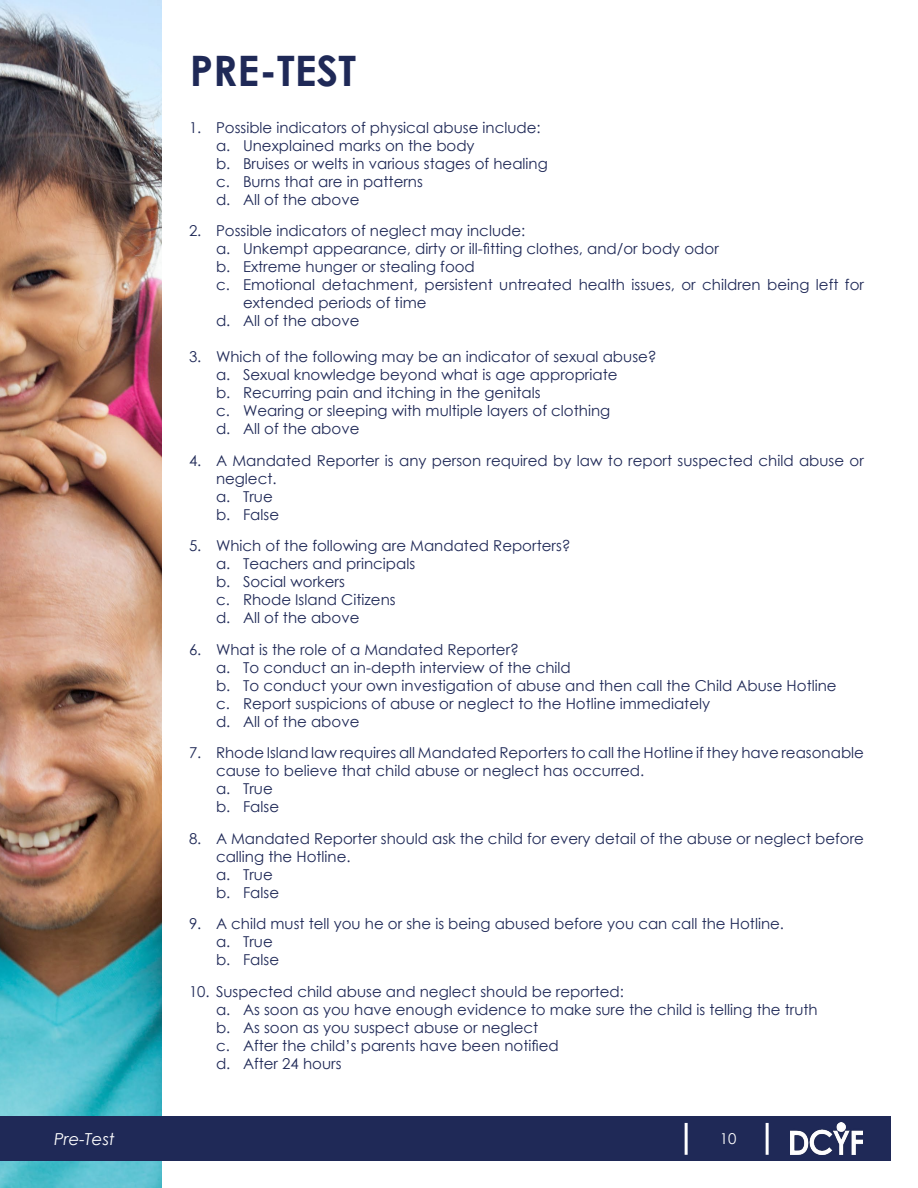
<style>
.page{position:relative;width:918px;height:1188px;background:#fff}
.page>*{position:absolute;margin:0;border:0;box-sizing:border-box;transform-origin:0 0}
.t1{font:700 42px "Century Gothic";color:#1f2957}
.t2{font:italic 16.5px "Century Gothic";color:#fff}
.t3{font:15px/18px "Century Gothic";color:#1f2957}
.t4{font:15px "Century Gothic";color:#fff}
</style>
<div class="page">
<div style="left:0;top:1117px;width:891px;height:44px;background:#1f2957"></div>
<hr style="left:685px;top:1123px;width:3px;height:32px;background:#fff">
<hr style="left:766px;top:1123px;width:3px;height:32px;background:#fff">
<img style="left:790px;top:1123px;width:73px;height:32px">
<img style="left:0;top:0;width:162px;height:1188px">
<div style="left:0;top:1117px;width:162px;height:44px;background:#1f2957"></div>
<p class="t2" style="left:54px;top:1127px;width:62px">Pre-Test</p>
<h1 class="t1" style="left:190px;top:39px;width:168px">PRE-TEST</h1>
<p class="t3" style="left:216px;top:118px;width:333px;text-indent:-27px">1. Possible indicators of physical abuse include: a. Unexplained marks on the body<br>b. Bruises or welts in various stages of healing c. Burns that are in patterns<br>d. All of the above</p>
<p class="t3" style="left:189px;top:222px;width:338px">2. Possible indicators of neglect may include:</p>
<p class="t3" style="left:216px;top:240px;width:504px">a. Unkempt appearance, dirty or ill-fitting clothes, and/or body odor</p>
<p class="t3" style="left:216px;top:258px;width:260px">b. Extreme hunger or stealing food</p>
<p class="t3" style="left:216px;top:276px;width:650px">c. Emotional detachment, persistent untreated health issues, or children being left for</p>
<p class="t3" style="left:243px;top:294px;width:185px">extended periods of time</p>
<p class="t3" style="left:216px;top:312px;width:145px">d. All of the above</p>
<p class="t3" style="left:216px;top:348px;width:442px;text-indent:-27px">3. Which of the following may be an indicator of sexual abuse? a. Sexual knowledge beyond what is age appropriate<br>b. Recurring pain and itching in the genitals<br>c. Wearing or sleeping with multiple layers of clothing<br>d. All of the above</p>
<p class="t3" style="left:216px;top:451px;width:649px;text-indent:-27px">4. A Mandated Reporter is any person required by law to report suspected child abuse or neglect.<br>a. True<br>b. False</p>
<p class="t3" style="left:216px;top:537px;width:356px;text-indent:-27px">5. Which of the following are Mandated Reporters? a. Teachers and principals<br>b. Social workers<br>c. Rhode Island Citizens<br>d. All of the above</p>
<p class="t3" style="left:216px;top:640px;width:622px;text-indent:-27px">6. What is the role of a Mandated Reporter?<br>a. To conduct an in-depth interview of the child<br>b. To conduct your own investigation of abuse and then call the Child Abuse Hotline c. Report suspicions of abuse or neglect to the Hotline immediately<br>d. All of the above</p>
<p class="t3" style="left:216px;top:744px;width:649px;text-indent:-27px">7. Rhode Island law requires all Mandated Reporters to call the Hotline if they have reasonable cause to believe that child abuse or neglect has occurred.<br>a. True<br>b. False</p>
<p class="t3" style="left:216px;top:829px;width:650px;text-indent:-27px">8. A Mandated Reporter should ask the child for every detail of the abuse or neglect before calling the Hotline.<br>a. True<br>b. False</p>
<p class="t3" style="left:216px;top:915px;width:570px;text-indent:-27px">9. A child must tell you he or she is being abused before you can call the Hotline. a. True<br>b. False</p>
<p class="t3" style="left:216px;top:982px;width:603px;text-indent:-27px">10. Suspected child abuse and neglect should be reported:<br>a. As soon as you have enough evidence to make sure the child is telling the truth b. As soon as you suspect abuse or neglect<br>c. After the child’s parents have been notified<br>d. After 24 hours</p>
<p class="t4" style="left:720px;top:1128px;width:18px">10</p>
</div>
